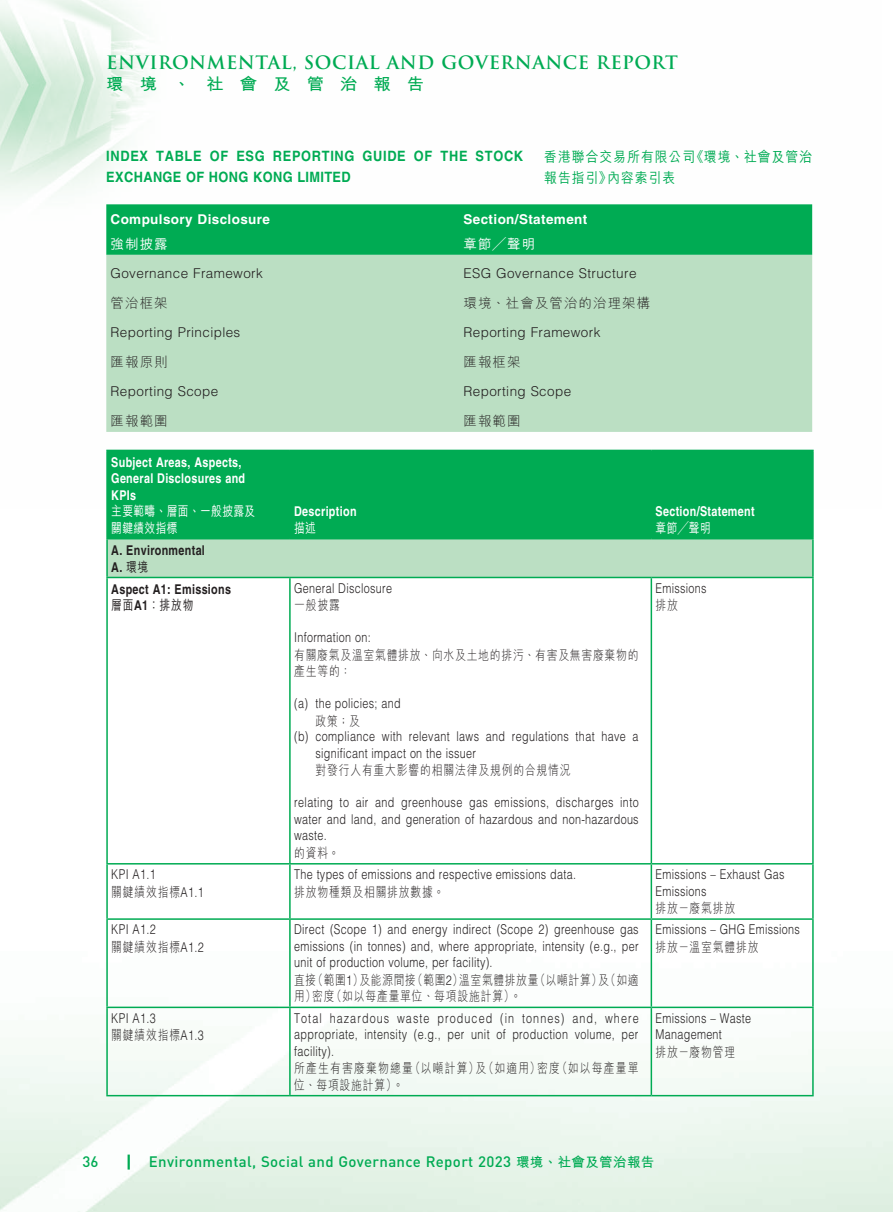
<style>
.page{position:relative;width:893px;height:1212px;background:#fff}
.page>*{position:absolute;margin:0;border:0;box-sizing:border-box;transform-origin:0 0}
.t1{font:700 18px "Trajan Pro";letter-spacing:.03em;color:#00ab53}
.t2{font:700 16.5px "M Hei HK";letter-spacing:.93em;color:#00ab53;scale:1.05 1}
.t3{font:500 15px "DIN Pro";letter-spacing:.025em;color:#00ab53}
.t4{font:700 14.25px/21px "Helvetica LT Std";letter-spacing:.05em;color:#00ab53;scale:.9 1}
.t5{font:500 14.25px/21px "M Hei HK";letter-spacing:.075em;color:#00ab53;scale:.9 1}
.t6{font:300 13.5px/16.5px "Helvetica LT Std";letter-spacing:.03em;color:#231f20;scale:.8 1}
.t7{font:300 13.5px/16.5px "M Hei HK";letter-spacing:.08em;color:#231f20;scale:.8 1}
.t8{font:300 13.5px "Helvetica LT Std";letter-spacing:.03em;color:#231f20}
.t9{font:700 13.5px/16.5px "Helvetica LT Std";letter-spacing:.03em;color:#fff;scale:.8 1}
.t10{font:300 13.5px/16.5px "M Hei HK";letter-spacing:.055em;color:#231f20;scale:.8 1}
.t11{font:300 13.5px/16.5px "M Hei HK";letter-spacing:.11em;color:#231f20;scale:.8 1}
.t12{font:700 13.5px "Helvetica LT Std";letter-spacing:.03em;color:#fff}
.t13{font:700 13.5px/16.5px "Helvetica LT Std";letter-spacing:.03em;color:#231f20;scale:.8 1}
.t14{font:300 13.5px "M Hei HK";letter-spacing:.08em;color:#231f20}
.t15{font:500 13.5px/16.5px "M Hei HK";letter-spacing:.03em;color:#fff;scale:.8 1}
.t16{font:500 13.5px "M Hei HK";letter-spacing:.03em;color:#fff}
.t17{font:500 13.5px "M Hei HK";color:#231f20;scale:.8 1}
.s1{font-family:"M Hei HK";font-weight:500}
.s2{font-family:"Helvetica LT Std";font-weight:700}
.s3{font-family:"Helvetica LT Std"}
.s4{font-family:"M Hei HK";font-weight:700;font-size:13.5px}
</style>
<div class="page">
<img style="left:0;top:703px;width:892px;height:509px">
<img style="left:0;top:0;width:814px;height:450px">
<svg style="left:128px;top:1154px;width:2px;height:15px"></svg>
<div style="left:106px;top:204px;width:706px;height:51px;background:#00ab53"></div>
<div style="left:106px;top:255px;width:706px;height:177px;background:#bbdfc3"></div>
<div style="left:108px;top:451px;width:704px;height:87px;background:#00ab53"></div>
<div style="left:107px;top:539px;width:706px;height:38px;background:#bbdfc3"></div>
<hr style="left:106px;top:451px;width:2px;height:87px;background:#00ab53">
<hr style="left:106px;top:450px;width:184px;height:1px;background:#00ab53">
<hr style="left:106px;top:538px;width:184px;height:1px;background:#00ab53">
<hr style="left:289px;top:451px;width:2px;height:87px;background:#00ab53">
<hr style="left:290px;top:450px;width:361px;height:1px;background:#00ab53">
<hr style="left:290px;top:538px;width:361px;height:1px;background:#00ab53">
<hr style="left:651px;top:451px;width:1px;height:87px;background:#00ab53">
<hr style="left:651px;top:450px;width:163px;height:1px;background:#00ab53">
<hr style="left:812px;top:451px;width:2px;height:87px;background:#00ab53">
<hr style="left:651px;top:538px;width:163px;height:1px;background:#00ab53">
<hr style="left:106px;top:539px;width:2px;height:38px;background:#00ab53">
<hr style="left:812px;top:539px;width:2px;height:38px;background:#00ab53">
<hr style="left:106px;top:578px;width:2px;height:285px;background:#00ab53">
<hr style="left:106px;top:864px;width:2px;height:54px;background:#00ab53">
<hr style="left:106px;top:577px;width:184px;height:1px;background:#00ab53">
<hr style="left:106px;top:863px;width:184px;height:1px;background:#00ab53">
<hr style="left:289px;top:578px;width:2px;height:285px;background:#00ab53">
<hr style="left:289px;top:864px;width:2px;height:54px;background:#00ab53">
<hr style="left:290px;top:577px;width:361px;height:1px;background:#00ab53">
<hr style="left:290px;top:863px;width:361px;height:1px;background:#00ab53">
<hr style="left:651px;top:578px;width:1px;height:285px;background:#00ab53">
<hr style="left:651px;top:864px;width:1px;height:54px;background:#00ab53">
<hr style="left:651px;top:577px;width:163px;height:1px;background:#00ab53">
<hr style="left:812px;top:578px;width:2px;height:285px;background:#00ab53">
<hr style="left:812px;top:864px;width:2px;height:54px;background:#00ab53">
<hr style="left:651px;top:863px;width:163px;height:1px;background:#00ab53">
<hr style="left:106px;top:920px;width:2px;height:86px;background:#00ab53">
<hr style="left:106px;top:918px;width:184px;height:2px;background:#00ab53">
<hr style="left:289px;top:920px;width:2px;height:86px;background:#00ab53">
<hr style="left:290px;top:918px;width:361px;height:2px;background:#00ab53">
<hr style="left:651px;top:920px;width:1px;height:86px;background:#00ab53">
<hr style="left:651px;top:918px;width:163px;height:2px;background:#00ab53">
<hr style="left:812px;top:920px;width:2px;height:86px;background:#00ab53">
<hr style="left:106px;top:1008px;width:2px;height:87px;background:#00ab53">
<hr style="left:106px;top:1006px;width:184px;height:2px;background:#00ab53">
<hr style="left:106px;top:1095px;width:184px;height:1px;background:#00ab53">
<hr style="left:289px;top:1008px;width:2px;height:87px;background:#00ab53">
<hr style="left:290px;top:1006px;width:361px;height:2px;background:#00ab53">
<hr style="left:290px;top:1095px;width:361px;height:1px;background:#00ab53">
<hr style="left:651px;top:1008px;width:1px;height:87px;background:#00ab53">
<hr style="left:651px;top:1006px;width:163px;height:2px;background:#00ab53">
<hr style="left:812px;top:1008px;width:2px;height:87px;background:#00ab53">
<hr style="left:651px;top:1095px;width:163px;height:1px;background:#00ab53">
<h1 class="t1" style="left:106px;top:51px;width:573px">ENVIRONMENTAL, SOCIAL AND GOVERNANCE REPORT</h1>
<p class="t2" style="left:106px;top:72px;width:304px">環境、社會及管治報告</p>
<p class="t5" style="left:544px;top:145px;width:299px">香港聯合交易所有限公司《環境、社會及管治報告指引》內容索引表</p>
<p class="t4" style="left:106px;top:145px;width:465px">INDEX TABLE OF ESG REPORTING GUIDE OF THE STOCK<br>EXCHANGE OF HONG KONG LIMITED</p>
<p class="t12" style="left:111px;top:211px;width:161px">Compulsory Disclosure</p>
<p class="t12" style="left:463px;top:211px;width:125px">Section/Statement</p>
<p class="t16" style="left:111px;top:234px;width:59px">強制披露</p>
<p class="t16" style="left:463px;top:234px;width:73px">章節╱聲明</p>
<p class="t8" style="left:111px;top:265px;width:154px">Governance Framework</p>
<p class="t8" style="left:463px;top:265px;width:175px">ESG Governance Structure</p>
<p class="t14" style="left:111px;top:293px;width:59px">管治框架</p>
<p class="t14" style="left:463px;top:293px;width:188px">環境、社會及管治的治理架構</p>
<p class="t8" style="left:111px;top:324px;width:131px">Reporting Principles</p>
<p class="t8" style="left:463px;top:324px;width:138px">Reporting Framework</p>
<p class="t14" style="left:111px;top:352px;width:59px">匯報原則</p>
<p class="t14" style="left:463px;top:352px;width:59px">匯報框架</p>
<p class="t8" style="left:111px;top:383px;width:109px">Reporting Scope</p>
<p class="t8" style="left:463px;top:383px;width:109px">Reporting Scope</p>
<p class="t14" style="left:111px;top:411px;width:59px">匯報範圍</p>
<p class="t14" style="left:463px;top:411px;width:59px">匯報範圍</p>
<p class="t9" style="left:111px;top:453px;width:169px">Subject Areas, Aspects,<br>General Disclosures and<br>KPIs</p>
<p class="t15" style="left:111px;top:502px;width:182px">主要範疇、層面、一般披露及關鍵績效指標</p>
<p class="t9" style="left:294px;top:503px;width:80px">Description</p>
<p class="t9" style="left:656px;top:503px;width:125px">Section/Statement</p>
<p class="t15" style="left:656px;top:518px;width:71px">章節╱聲明</p>
<p class="t15" style="left:294px;top:518px;width:29px">描述</p>
<p class="t13" style="left:111px;top:542px;width:119px">A. Environmental<br>A. <span class="s1">環境</span></p>
<p class="t13" style="left:111px;top:580px;width:151px">Aspect A1: Emissions</p>
<p class="t17" style="left:111px;top:595px;width:104px">層面<span class="s2">A1</span>：排放物</p>
<p class="t6" style="left:111px;top:866px;width:57px">KPI A1.1</p>
<p class="t7" style="left:111px;top:883px;width:117px">關鍵績效指標<span class="s3">A1.1</span></p>
<p class="t6" style="left:111px;top:921px;width:57px">KPI A1.2</p>
<p class="t7" style="left:111px;top:938px;width:117px">關鍵績效指標<span class="s3">A1.2</span></p>
<p class="t6" style="left:111px;top:1009px;width:57px">KPI A1.3</p>
<p class="t7" style="left:111px;top:1026px;width:117px">關鍵績效指標<span class="s3">A1.3</span></p>
<p class="t6" style="left:294px;top:580px;width:124px">General Disclosure</p>
<p class="t7" style="left:294px;top:596px;width:59px">一般披露</p>
<p class="t6" style="left:294px;top:629px;width:97px">Information on:</p>
<p class="t7" style="left:294px;top:646px;width:432px">有關廢氣及溫室氣體排放、向水及土地的排污、有害及無害廢棄物的產生等的：</p>
<p class="t6" style="left:294px;top:695px;width:135px">(a) the policies; and</p>
<p class="t7" style="left:315px;top:712px;width:57px">政策；及</p>
<p class="t6" style="left:315px;top:728px;width:405px;text-indent:-21px">(b) compliance with relevant laws and regulations that have a significant impact on the issuer</p>
<p class="t7" style="left:315px;top:761px;width:321px">對發行人有重大影響的相關法律及規例的合規情況</p>
<p class="t6" style="left:294px;top:794px;width:432px;text-align:justify">relating to air and greenhouse gas emissions, discharges into water and land, and generation of hazardous and non-hazardous waste.</p>
<p class="t7" style="left:294px;top:844px;width:58px">的資料。</p>
<p class="t6" style="left:294px;top:866px;width:354px">The types of emissions and respective emissions data.</p>
<p class="t7" style="left:294px;top:883px;width:189px">排放物種類及相關排放數據。</p>
<p class="t6" style="left:294px;top:921px;width:432px;text-align:justify">Direct (Scope 1) and energy indirect (Scope 2) greenhouse gas emissions (in tonnes) and, where appropriate, intensity (e.g., per unit of production volume, per facility).</p>
<p class="t10" style="left:294px;top:971px;width:432px">直接（範圍<span class="s3">1</span>）及能源間接（範圍<span class="s3">2</span>）溫室氣體排放量（以噸計算）及（如適用）密度（如以每產量單位、每項設施計算）。</p>
<p class="t6" style="left:294px;top:1009px;width:432px;text-align:justify">Total hazardous waste produced (in tonnes) and, where appropriate, intensity (e.g., per unit of production volume, per facility).</p>
<p class="t11" style="left:294px;top:1059px;width:432px">所產生有害廢棄物總量（以噸計算）及（如適用）密度（如以每產量單位、每項設施計算）。</p>
<p class="t6" style="left:656px;top:580px;width:65px">Emissions</p>
<p class="t7" style="left:656px;top:596px;width:30px">排放</p>
<p class="t6" style="left:656px;top:866px;width:162px">Emissions – Exhaust Gas<br>Emissions</p>
<p class="t7" style="left:656px;top:899px;width:101px">排放－廢氣排放</p>
<p class="t6" style="left:656px;top:921px;width:182px">Emissions – GHG Emissions</p>
<p class="t7" style="left:656px;top:938px;width:130px">排放－溫室氣體排放</p>
<p class="t6" style="left:656px;top:1009px;width:121px">Emissions – Waste<br>Management</p>
<p class="t7" style="left:656px;top:1043px;width:101px">排放－廢物管理</p>
<p class="t3" style="left:82px;top:1152px;width:17px">36</p>
<p class="t3" style="left:149px;top:1152px;width:507px">Environmental, Social and Governance Report 2023 <span class="s4">環境、社會及管治報告</span></p>
</div>
